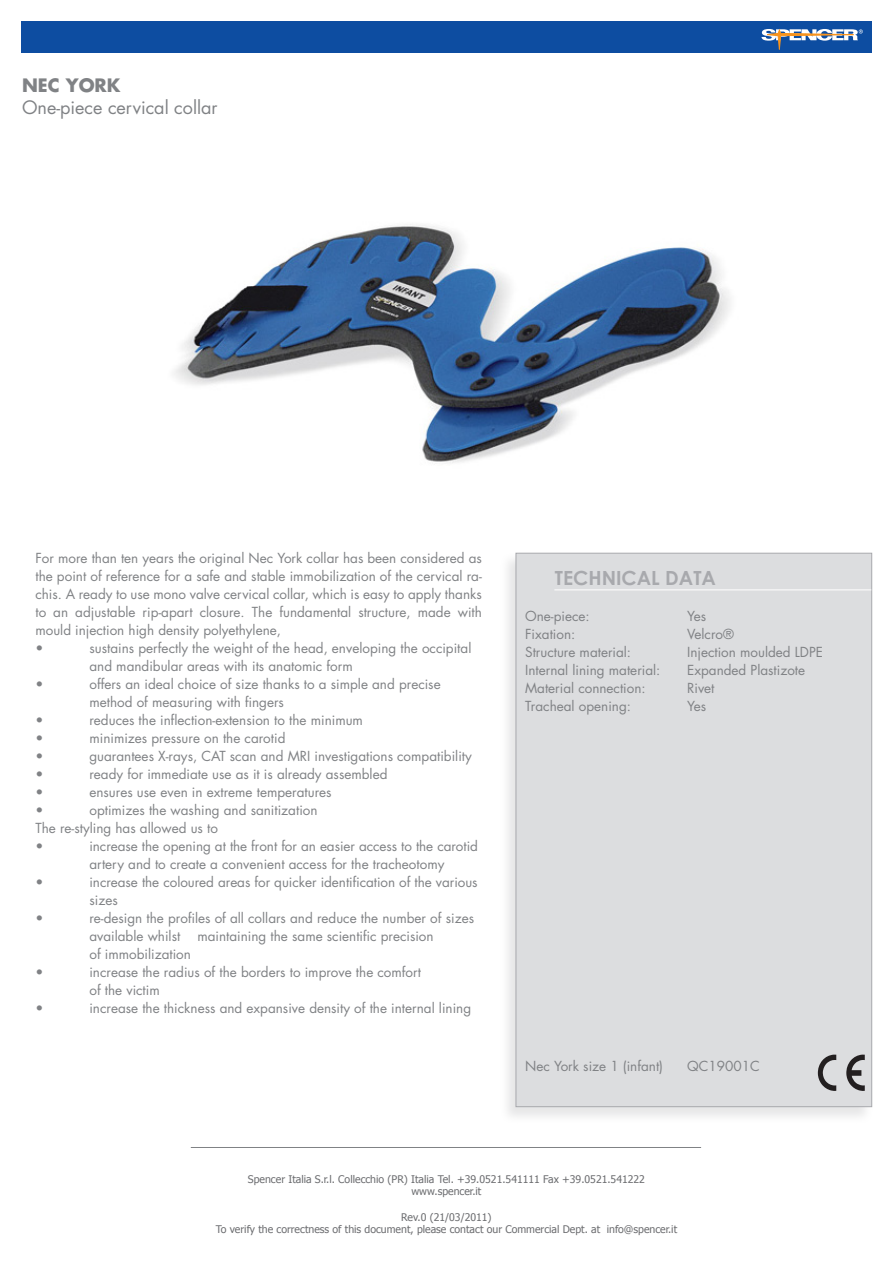
<style>
.page{position:relative;width:893px;height:1263px;background:#fff}
.page>*{position:absolute;margin:0;border:0;box-sizing:border-box;transform-origin:0 0}
.TITOLO_DATI_TECNICI{font:700 19.5px "Century Gothic";color:#a8a9ad}
.Sottotitolo{font:18px "Futura";color:#808285}
.Sottotitolo-2{font:700 18px "Futura";color:#808285}
.Testo{font:13.5px/18px "Futura";color:#808285}
.t1{font:10.5px "Tahoma";color:#6c6d70}
</style>
<div class="page">
<div style="left:21px;top:21px;width:851px;height:31px;background:#0d4da1"></div>
<svg style="left:761px;top:29px;width:102px;height:24px"></svg>
<hr style="left:191px;top:1147px;width:510px;height:1px;background:#808285">
<img style="left:174px;top:224px;width:556px;height:239px">
<div style="left:499px;top:551px;width:375px;height:573px;background:#808285;opacity:.2"></div>
<div style="left:516px;top:553px;width:356px;height:554px;background:#dcdddf;border:1px solid #a8a9ad"></div>
<hr style="left:554px;top:589px;width:317px;height:1px;background:#fff">
<svg style="left:818px;top:1054px;width:47px;height:37px"></svg>
<p class="Sottotitolo-2" style="left:22px;top:73px;width:100px">NEC YORK</p>
<p class="Sottotitolo" style="left:22px;top:95px;width:197px">One-piece cervical collar</p>
<p class="Testo" style="left:35px;top:549px;width:448px">For more than ten years the original Nec York collar has been considered as</p>
<p class="Testo" style="left:35px;top:585px;width:448px">chis A. ready to use mono valve cervical collar, which is easy to apply thanks</p>
<p class="Testo" style="left:35px;top:567px;width:448px">the point of reference for a safe and stable immobilization of the cervical ra-</p>
<p class="Testo" style="left:458px;top:603px;width:26px">with</p>
<p class="Testo" style="left:279px;top:603px;width:73px">fundamental</p>
<p class="Testo" style="left:75px;top:603px;width:62px">adjustable</p>
<p class="Testo" style="left:200px;top:603px;width:47px">closure.</p>
<p class="Testo" style="left:252px;top:603px;width:22px">The</p>
<p class="Testo" style="left:418px;top:603px;width:34px">made</p>
<p class="Testo" style="left:143px;top:603px;width:52px">rip-apart</p>
<p class="Testo" style="left:35px;top:603px;width:247px">to<br>mould injection high density polyethylene,</p>
<p class="Testo" style="left:89px;top:639px;width:383px">sustains perfectly the weight of the head, enveloping the occipital</p>
<p class="Testo" style="left:358px;top:603px;width:54px">structure,</p>
<p class="Testo" style="left:53px;top:603px;width:16px">an</p>
<p class="Testo" style="left:35px;top:639px;width:9px">•</p>
<p class="Testo" style="left:35px;top:675px;width:9px">•</p>
<p class="Testo" style="left:35px;top:711px;width:9px">•</p>
<p class="Testo" style="left:35px;top:729px;width:9px">•</p>
<p class="Testo" style="left:35px;top:747px;width:9px">•</p>
<p class="Testo" style="left:35px;top:765px;width:9px">•</p>
<p class="Testo" style="left:35px;top:783px;width:9px">•</p>
<p class="Testo" style="left:89px;top:657px;width:265px">and mandibular areas with its anatomic form</p>
<p class="Testo" style="left:89px;top:675px;width:353px">offers an ideal choice of size thanks to a simple and precise</p>
<p class="Testo" style="left:89px;top:693px;width:196px">method of measuring with fingers</p>
<p class="Testo" style="left:89px;top:711px;width:275px">reduces the inflection-extension to the minimum</p>
<p class="Testo" style="left:89px;top:729px;width:198px">minimizes pressure on the carotid</p>
<p class="Testo" style="left:89px;top:747px;width:384px">guarantees -X rays, CAT scan and MRI investigations compatibility</p>
<p class="Testo" style="left:89px;top:765px;width:299px">ready for immediate use as isit already assembled</p>
<p class="Testo" style="left:89px;top:783px;width:244px">ensures use even in extreme temperatures</p>
<p class="Testo" style="left:89px;top:801px;width:230px">optimizes the washing and sanitization</p>
<p class="Testo" style="left:35px;top:801px;width:9px">•</p>
<p class="Testo" style="left:35px;top:819px;width:184px">The re-styling has allowed us to</p>
<p class="Testo" style="left:89px;top:837px;width:390px">increase the opening at the front for an easier access to the carotid</p>
<p class="Testo" style="left:35px;top:837px;width:9px">•</p>
<p class="Testo" style="left:35px;top:873px;width:9px">•</p>
<p class="Testo" style="left:35px;top:909px;width:9px">•</p>
<p class="Testo" style="left:35px;top:963px;width:9px">•</p>
<p class="Testo" style="left:35px;top:999px;width:9px">•</p>
<p class="Testo" style="left:89px;top:855px;width:357px">artery and to create a convenient access for the tracheotomy</p>
<p class="Testo" style="left:89px;top:873px;width:390px">increase the coloured areas for quicker identification of the various</p>
<p class="Testo" style="left:89px;top:891px;width:30px">sizes</p>
<p class="Testo" style="left:89px;top:909px;width:386px">re-design the profiles of all collars and reduce the number of sizes</p>
<p class="Testo" style="left:197px;top:927px;width:238px">maintaining the same scientific precision</p>
<p class="Testo" style="left:89px;top:927px;width:92px">available whilst</p>
<p class="Testo" style="left:89px;top:945px;width:103px">of immobilization</p>
<p class="Testo" style="left:89px;top:963px;width:333px">increase the radius of the borders to improve the comfort</p>
<p class="Testo" style="left:89px;top:981px;width:72px">of the victim</p>
<p class="Testo" style="left:89px;top:999px;width:383px">increase the thickness and expansive density of the internal lining</p>
<p class="TITOLO_DATI_TECNICI" style="left:555px;top:566px;width:163px">TECHNICAL DATA</p>
<p class="Testo" style="left:525px;top:607px;width:66px">One-piece:</p>
<p class="Testo" style="left:687px;top:607px;width:21px">Yes</p>
<p class="Testo" style="left:525px;top:625px;width:52px">Fixation:</p>
<p class="Testo" style="left:687px;top:625px;width:45px">VelcroR</p>
<p class="Testo" style="left:525px;top:643px;width:107px">Structure material:</p>
<p class="Testo" style="left:687px;top:643px;width:137px">Injection moulded LDPE</p>
<p class="Testo" style="left:525px;top:661px;width:137px">Internal lining material:</p>
<p class="Testo" style="left:687px;top:661px;width:120px">Expanded Plastizote</p>
<p class="Testo" style="left:525px;top:679px;width:122px">Material connection:</p>
<p class="Testo" style="left:687px;top:679px;width:29px">Rivet</p>
<p class="Testo" style="left:525px;top:697px;width:107px">Tracheal opening:</p>
<p class="Testo" style="left:687px;top:697px;width:21px">Yes</p>
<p class="Testo" style="left:525px;top:1057px;width:139px">Nec York size 1 (infant)</p>
<p class="Testo" style="left:687px;top:1057px;width:74px">QC19001C</p>
<p class="t1" style="left:248px;top:1172px;width:399px">Spencer Italia .l.r.S Collecchio (PR) Italia Tel. +39.0521.541111 Fax +39.0521.541222</p>
<p class="t1" style="left:411px;top:1185px;width:71px">www.spencer i t.</p>
<p class="t1" style="left:401px;top:1210px;width:92px">Rev.0 )21/03/2011(</p>
<p class="t1" style="left:607px;top:1223px;width:72px">info@spencer i t.</p>
<p class="t1" style="left:216px;top:1223px;width:386px">To verify the correctness of this document, please contact our Commercial Dept. at</p>
</div>
